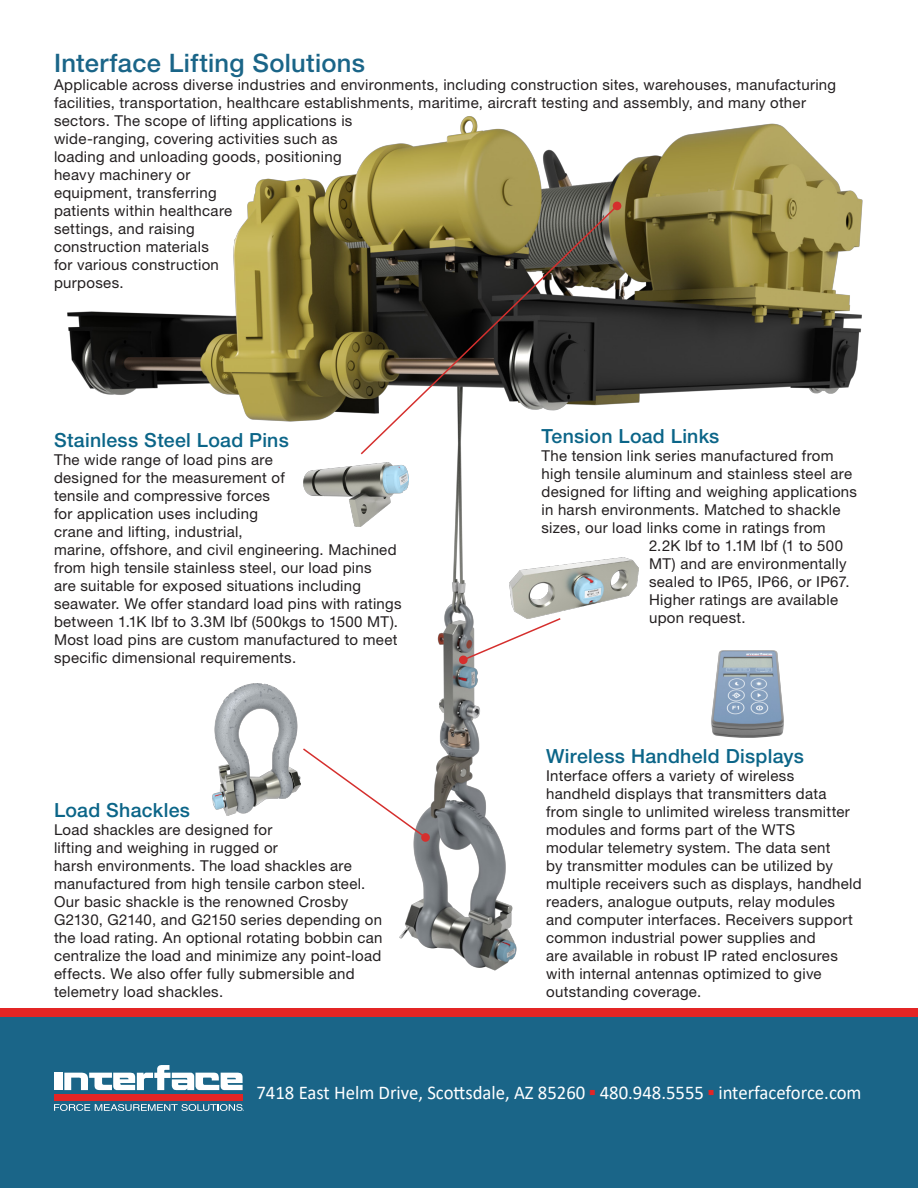
<style>
.page{position:relative;width:918px;height:1188px;background:#fff}
.page>*{position:absolute;margin:0;border:0;box-sizing:border-box;transform-origin:0 0}
.t1{font:500 25.5px "Helvetica Neue LT Std";letter-spacing:.01em;color:#1a6588}
.t2{font:500 19.5px "Helvetica Neue LT Std";letter-spacing:.015em;color:#0b6588}
.t3{font:19.5px "Calibri";color:#fff;scale:.96 1}
.t4{font:15px/18px "Helvetica Neue LT Std";letter-spacing:.02em;color:#231f20}
</style>
<div class="page">
<img style="left:67px;top:116px;width:796px;height:855px">
<div style="left:0;top:1017px;width:918px;height:171px;background:#1a6588"></div>
<div style="left:0;top:1008px;width:918px;height:9px;background:#e32525"></div>
<div style="left:54px;top:1094px;width:189px;height:6px;background:#e32525"></div>
<div style="left:54px;top:1073px;width:9px;height:17px;background:#fff"></div>
<svg style="left:64px;top:1065px;width:179px;height:25px"></svg>
<svg style="left:54px;top:1104px;width:190px;height:7px"></svg>
<img style="left:510px;top:557px;width:129px;height:62px">
<img style="left:303px;top:462px;width:106px;height:64px">
<img style="left:213px;top:683px;width:87px;height:132px">
<img style="left:712px;top:651px;width:72px;height:87px">
<svg style="left:421px;top:833px;width:9px;height:9px"></svg>
<div style="left:459px;top:656px;width:9px;height:8px;background:#d52f2d;border-radius:50%"></div>
<div style="left:613px;top:202px;width:8px;height:8px;background:#d52f2d;border-radius:50%"></div>
<svg style="left:359px;top:204px;width:260px;height:252px"></svg>
<svg style="left:461px;top:617px;width:101px;height:45px"></svg>
<svg style="left:301px;top:747px;width:127px;height:93px"></svg>
<p class="t1" style="left:54px;top:48px;width:313px">Interface Lifting Solutions</p>
<p class="t4" style="left:54px;top:76px;width:784px">Applicable across diverse industries and environments, including construction sites, warehouses, manufacturing facilities, transportation, healthcare establishments, maritime, aircraft testing and assembly, and many other sectors. The scope of lifting applications is<br>wide-ranging, covering activities such as<br>loading and unloading goods, positioning<br>heavy machinery or<br>equipment, transferring<br>patients within healthcare<br>settings, and raising<br>construction materials<br>for various construction<br>purposes.</p>
<p class="t2" style="left:54px;top:429px;width:236px">Stainless Steel Load Pins</p>
<p class="t4" style="left:54px;top:451px;width:349px">The wide range of load pins are<br>designed for the measurement of<br>tensile and compressive forces<br>for application uses including<br>crane and lifting, industrial,<br>marine, offshore, and civil engineering. Machined from high tensile stainless steel, our load pins<br>are suitable for exposed situations including seawater. We offer standard load pins with ratings between 1.1K lbf to 3.3M lbf (500kgs to 1500 MT).<br>Most load pins are custom manufactured to meet specific dimensional requirements.</p>
<p class="t2" style="left:54px;top:798px;width:138px">Load Shackles</p>
<p class="t4" style="left:54px;top:820px;width:330px">Load shackles are designed for<br>lifting and weighing in rugged or<br>harsh environments. The load shackles are manufactured from high tensile carbon steel.<br>Our basic shackle is the renowned Crosby G2130, G2140, and G2150 series depending on the load rating. An optional rotating bobbin can centralize the load and minimize any point-load effects. We also offer fully submersible and telemetry load shackles.</p>
<p class="t2" style="left:541px;top:424px;width:179px">Tension Load Links</p>
<p class="t4" style="left:541px;top:446px;width:294px">The tension link series manufactured from</p>
<p class="t4" style="left:541px;top:464px;width:312px">high tensile aluminum and stainless steel are</p>
<p class="t4" style="left:541px;top:482px;width:317px">designed for lifting and weighing applications</p>
<p class="t4" style="left:541px;top:500px;width:301px">in harsh environments. Matched to shackle</p>
<p class="t4" style="left:541px;top:518px;width:286px">sizes, our load links come in ratings from</p>
<p class="t4" style="left:649px;top:536px;width:195px">2.2K lbf to 1.1M lbf (1 to 500</p>
<p class="t4" style="left:649px;top:554px;width:199px">MT) and are environmentally</p>
<p class="t4" style="left:649px;top:572px;width:202px">sealed to IP65, IP66, or IP67.</p>
<p class="t4" style="left:649px;top:590px;width:190px">Higher ratings are available</p>
<p class="t4" style="left:649px;top:608px;width:98px">upon request.</p>
<p class="t2" style="left:546px;top:744px;width:259px">Wireless Handheld Displays</p>
<p class="t4" style="left:546px;top:766px;width:317px">Interface offers a variety of wireless handheld displays that transmitters data from single to unlimited wireless transmitter modules and forms part of the WTS<br>modular telemetry system. The data sent<br>by transmitter modules can be utilized by multiple receivers such as displays, handheld readers, analogue outputs, relay modules and computer interfaces. Receivers support common industrial power supplies and<br>are available in robust IP rated enclosures with internal antennas optimized to give outstanding coverage.</p>
<h2 class="t3" style="left:256px;top:1079px;width:632px">7418 East Helm Drive, Scottsdale, AZ 85260 <sup>■</sup> 480.948.5555 <sup>■</sup> interfaceforce.com</h2>
</div>
